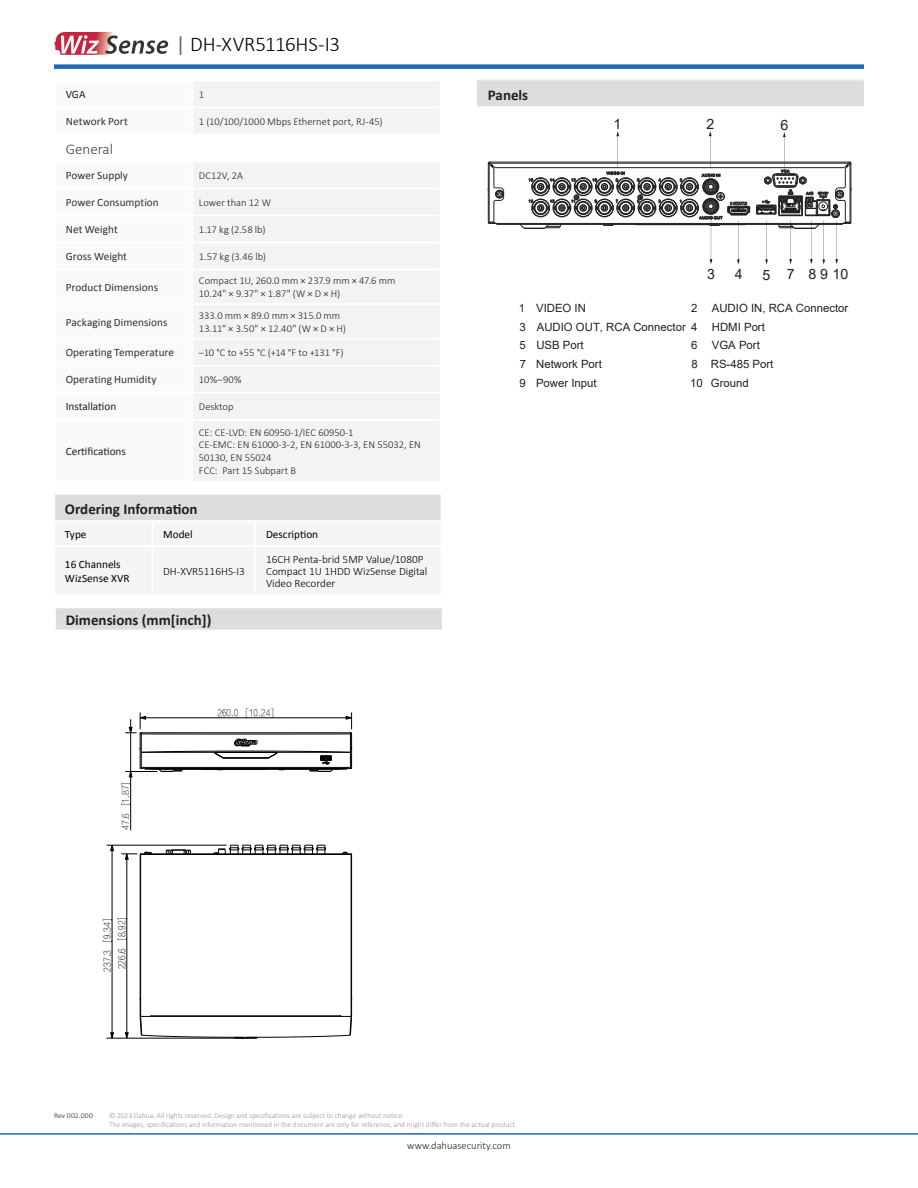
<style>
.page{position:relative;width:918px;height:1188px;background:#fff}
.page>*{position:absolute;margin:0;border:0;box-sizing:border-box;transform-origin:0 0}
.t1{font:300 21px "Calibri";letter-spacing:-.01em;color:#000}
.t2{font:700 15px "Calibri";color:#231f20}
.t3{font:300 15px "Calibri";color:#3e3e3f}
.t4{font:14.25px "Arial";color:#231f20}
.t5{font:11.4px "Arial";color:#231f20}
.t6{font:11.25px "Calibri";color:#312f30}
.t7{font:300 11.25px/12px "Calibri";color:#000}
.t8{font:11.25px/13.5px "Calibri";color:#000}
.t9{font:11.25px "Calibri";color:#231f20}
.t10{font:300 10.5px/12.6px "Calibri";color:#231f20}
.t11{font:9.3px/14.7px "FZ Fang Song Z02";color:#000}
.t12{font:300 7.5px/9px "Calibri";color:#939598}
.t13{font:300 7.5px "Calibri";letter-spacing:.035em;color:#231f20}
.s1{font-weight:400;color:#636366}
</style>
<div class="page">
<hr style="left:0;top:1133px;width:918px;height:2px;background:#1e69b4">
<div style="left:54px;top:64px;width:810px;height:5px;background:#1e69b4"></div>
<div style="left:477px;top:80px;width:388px;height:27px;background:#dbddde"></div>
<hr style="left:864px;top:80px;width:2px;height:26px;background:#fff">
<hr style="left:477px;top:106px;width:389px;height:2px;background:#fff">
<div style="left:55px;top:607px;width:388px;height:24px;background:#dbddde"></div>
<hr style="left:54px;top:606px;width:390px;height:2px;background:#fff">
<hr style="left:54px;top:608px;width:2px;height:22px;background:#fff">
<hr style="left:442px;top:608px;width:2px;height:22px;background:#fff">
<hr style="left:54px;top:630px;width:390px;height:2px;background:#fff">
<div style="left:55px;top:495px;width:386px;height:25px;background:#dbddde"></div>
<svg style="left:54px;top:32px;width:114px;height:23px"></svg>
<div style="left:194px;top:82px;width:246px;height:51px;background:#f3f3f3"></div>
<div style="left:194px;top:163px;width:246px;height:318px;background:#f3f3f3"></div>
<hr style="left:192px;top:392px;width:250px;height:2px;background:#fff">
<hr style="left:192px;top:419px;width:250px;height:2px;background:#fff">
<hr style="left:192px;top:107px;width:250px;height:1px;background:#fff">
<hr style="left:192px;top:188px;width:250px;height:1px;background:#fff">
<hr style="left:192px;top:215px;width:250px;height:1px;background:#fff">
<hr style="left:192px;top:242px;width:250px;height:1px;background:#fff">
<hr style="left:192px;top:269px;width:250px;height:1px;background:#fff">
<hr style="left:192px;top:303px;width:250px;height:2px;background:#fff">
<hr style="left:192px;top:338px;width:250px;height:2px;background:#fff">
<hr style="left:192px;top:365px;width:250px;height:2px;background:#fff">
<hr style="left:140px;top:854px;width:1px;height:162px;background:#000">
<hr style="left:141px;top:854px;width:210px;height:1px;background:#000">
<hr style="left:351px;top:854px;width:1px;height:162px;background:#000">
<svg style="left:166px;top:850px;width:25px;height:4px"></svg>
<svg style="left:214px;top:845px;width:112px;height:9px"></svg>
<svg style="left:140px;top:1016px;width:212px;height:23px"></svg>
<svg style="left:343px;top:852px;width:9px;height:2px"></svg>
<svg style="left:110px;top:1032px;width:4px;height:6px"></svg>
<svg style="left:110px;top:844px;width:4px;height:7px"></svg>
<svg style="left:125px;top:1032px;width:4px;height:6px"></svg>
<hr style="left:130px;top:777px;width:1px;height:53px;background:#000">
<svg style="left:125px;top:712px;width:228px;height:66px"></svg>
<hr style="left:112px;top:851px;width:1px;height:182px;background:#000">
<hr style="left:127px;top:859px;width:1px;height:174px;background:#000">
<hr style="left:107px;top:1038px;width:138px;height:1px;background:#000">
<svg style="left:121px;top:852px;width:31px;height:8px"></svg>
<hr style="left:107px;top:845px;width:120px;height:1px;background:#000">
<hr style="left:497px;top:224px;width:346px;height:1px;background:#221f21">
<hr style="left:493px;top:223px;width:353px;height:1px;background:#221f21">
<hr style="left:495px;top:167px;width:349px;height:1px;background:#221f21">
<hr style="left:490px;top:163px;width:359px;height:1px;background:#221f21">
<hr style="left:489px;top:162px;width:361px;height:1px;background:#221f21">
<svg style="left:488px;top:162px;width:16px;height:62px"></svg>
<svg style="left:520px;top:131px;width:332px;height:134px"></svg>
<h1 class="t1" style="left:176px;top:31px;width:166px"><span class="s1">|</span> DH-XVR5116HS-I3</h1>
<p class="t9" style="left:66px;top:87px;width:21px">VGA</p>
<p class="t10" style="left:199px;top:88px;width:7px">1</p>
<p class="t6" style="left:66px;top:114px;width:64px">Network Port</p>
<p class="t10" style="left:199px;top:115px;width:185px">1 (10/100/1000 Mbps Ethernet port, RJ-45)</p>
<h2 class="t3" style="left:66px;top:139px;width:49px">General</h2>
<p class="t6" style="left:66px;top:168px;width:64px">Power Supply</p>
<p class="t10" style="left:199px;top:169px;width:46px">DC12V, 2A</p>
<p class="t6" style="left:66px;top:195px;width:95px">Power Consumption</p>
<p class="t10" style="left:199px;top:196px;width:73px">Lower than 12 W</p>
<p class="t6" style="left:66px;top:222px;width:54px">Net Weight</p>
<p class="t10" style="left:199px;top:223px;width:68px">1.17 kg (2.58 lb)</p>
<p class="t6" style="left:66px;top:249px;width:63px">Gross Weight</p>
<p class="t10" style="left:199px;top:250px;width:69px">1.57 kg (3.46 lb)</p>
<p class="t6" style="left:66px;top:280px;width:94px">Product Dimensions</p>
<p class="t10" style="left:199px;top:275px;width:198px">Compact 1U, 260.0 mm × 237.9 mm × 47.6 mm<br>10.24" × 9.37" × 1.87" (W × D × H)</p>
<p class="t6" style="left:66px;top:315px;width:103px">Packaging Dimensions</p>
<p class="t10" style="left:199px;top:309px;width:148px">333.0 mm × 89.0 mm × 315.0 mm<br>13.11" × 3.50" × 12.40" (W × D × H)</p>
<p class="t6" style="left:66px;top:345px;width:110px">Operating Temperature</p>
<p class="t10" style="left:199px;top:346px;width:146px">–10 °C to +55 °C (+14 °F to +131 °F)</p>
<p class="t6" style="left:66px;top:372px;width:92px">Operating Humidity</p>
<p class="t10" style="left:199px;top:373px;width:44px">10%–90%</p>
<p class="t9" style="left:66px;top:399px;width:52px">Installation</p>
<p class="t10" style="left:199px;top:400px;width:36px">Desktop</p>
<p class="t9" style="left:66px;top:444px;width:62px">Certifications</p>
<p class="t10" style="left:199px;top:426px;width:223px">CE: CE-LVD: EN 60950-1/IEC 60950-1<br>CE-EMC: EN 61000-3-2, EN 61000-3-3, EN 55032, EN<br>50130, EN 55024<br>FCC: Part 15 Subpart B</p>
<h2 class="t2" style="left:65px;top:499px;width:134px">Ordering Information</h2>
<p class="t8" style="left:65px;top:528px;width:23px">Type</p>
<p class="t8" style="left:163px;top:528px;width:31px">Model</p>
<p class="t8" style="left:266px;top:528px;width:54px">Description</p>
<p class="t8" style="left:65px;top:558px;width:66px">16 Channels<br>WizSense XVR</p>
<p class="t7" style="left:163px;top:565px;width:83px">DH-XVR5116HS-I3</p>
<p class="t7" style="left:266px;top:553px;width:163px">16CH Penta-brid 5MP Value/1080P<br>Compact 1U 1HDD WizSense Digital<br>Video Recorder</p>
<h2 class="t2" style="left:66px;top:610px;width:147px">Dimensions (mm[inch])</h2>
<p class="t11" style="left:119px;top:830px;width:50px;rotate:-90deg">47.6 [1.87]</p>
<p class="t11" style="left:100px;top:972px;width:56px;rotate:-90deg">237.3 [9.34]<br>226.6 [8.92]</p>
<p class="t11" style="left:217px;top:706px;width:58px">260.0 [10.24]</p>
<h2 class="t2" style="left:488px;top:85px;width:42px">Panels</h2>
<h3 class="t4" style="left:614px;top:114px;width:9px">1</h3>
<h3 class="t4" style="left:706px;top:114px;width:9px">2</h3>
<h3 class="t4" style="left:780px;top:115px;width:9px">6</h3>
<h3 class="t4" style="left:763px;top:265px;width:9px">5</h3>
<h3 class="t4" style="left:808px;top:264px;width:41px">8910</h3>
<h3 class="t4" style="left:735px;top:264px;width:9px">4</h3>
<h3 class="t4" style="left:707px;top:265px;width:9px">3</h3>
<h3 class="t4" style="left:787px;top:264px;width:9px">7</h3>
<p class="t5" style="left:519px;top:300px;width:69px">1 VIDEO IN</p>
<p class="t5" style="left:691px;top:300px;width:8px">2</p>
<p class="t5" style="left:712px;top:300px;width:138px">AUDIO IN, RCA Connector</p>
<p class="t5" style="left:519px;top:319px;width:180px">3 AUDIO OUT, RCA Connector 4</p>
<p class="t5" style="left:712px;top:319px;width:55px">HDMI Port</p>
<p class="t5" style="left:519px;top:337px;width:66px">5 USB Port</p>
<p class="t5" style="left:691px;top:337px;width:8px">6</p>
<p class="t5" style="left:712px;top:337px;width:50px">VGA Port</p>
<p class="t5" style="left:520px;top:356px;width:84px">7 Network Port</p>
<p class="t5" style="left:692px;top:356px;width:83px">8 RS-485 Port</p>
<p class="t5" style="left:520px;top:375px;width:79px">9 Power Input</p>
<p class="t5" style="left:690px;top:375px;width:60px">10 Ground</p>
<p class="t13" style="left:54px;top:1111px;width:40px">Rev 002.000</p>
<p class="t12" style="left:109px;top:1111px;width:410px">© 2023 Dahua. All rights reserved. Design and specifications are subject to change without notice.<br>The images, specifications and information mentioned in the document are only for reference, and might differ from the actual product.</p>
<p class="t10" style="left:407px;top:1139px;width:105px">www.dahuasecurity.com</p>
</div>
